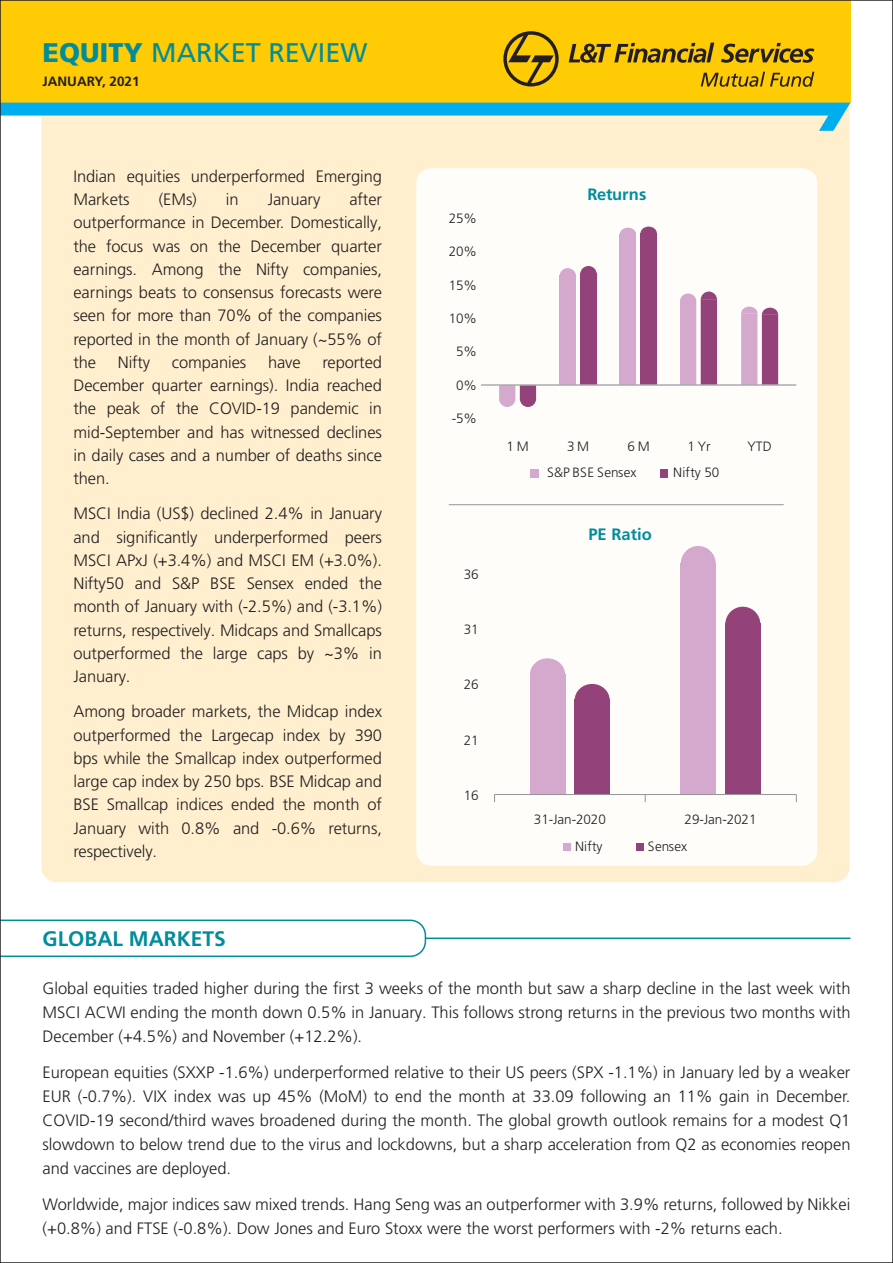
<style>
.page{position:relative;width:893px;height:1263px;background:#fff}
.page>*{position:absolute;margin:0;border:0;box-sizing:border-box;transform-origin:0 0}
.t1{font:27px "Frutiger LT Pro";color:#008d9b}
.t2{font:700 21px "Frutiger LT Pro";color:#008d9b}
.t3{font:300 16.5px/23.2px "Frutiger LT Pro";letter-spacing:-.005em;color:#231f20;text-align:justify}
.t4{font:700 16.5px "Frutiger LT Pro";color:#008d9b}
.t5{font:300 13.5px "Frutiger LT Pro";letter-spacing:-.005em;color:#231f20}
.t6{font:700 13.5px "Frutiger LT Pro";color:#231f20}
.t7{font:300 13.5px "Frutiger LT Pro";letter-spacing:.02em;color:#231f20}
.s1{font-weight:900}
</style>
<div class="page">
<svg style="left:3px;top:919px;width:424px;height:39px"></svg>
<div style="left:41px;top:13px;width:808px;height:869px;background:#ffefcf;border-radius:15px"></div>
<div style="left:0;top:0;width:850px;height:103px;background:#ffcb05"></div>
<svg style="left:3px;top:103px;width:847px;height:28px"></svg>
<svg style="left:503px;top:31px;width:56px;height:55px"></svg>
<svg style="left:701px;top:72px;width:113px;height:15px"></svg>
<svg style="left:569px;top:43px;width:145px;height:20px"></svg>
<svg style="left:721px;top:43px;width:93px;height:20px"></svg>
<hr style="left:425px;top:937px;width:425px;height:2px;background:#008d9b">
<div style="left:416px;top:168px;width:401px;height:698px;background:#fff;border-radius:15px"></div>
<div style="left:531px;top:469px;width:8px;height:8px;background:#d5a8ce"></div>
<div style="left:660px;top:469px;width:8px;height:8px;background:#94437a"></div>
<div style="left:636px;top:843px;width:8px;height:7px;background:#94437a"></div>
<div style="left:564px;top:843px;width:7px;height:7px;background:#d5a8ce"></div>
<hr style="left:449px;top:504px;width:335px;height:1px;background:#939598">
<div style="left:530px;top:674px;width:35px;height:120px;background:#d5a8ce"></div>
<div style="left:575px;top:699px;width:35px;height:95px;background:#94437a"></div>
<div style="left:681px;top:563px;width:35px;height:231px;background:#d5a8ce"></div>
<hr style="left:495px;top:794px;width:301px;height:1px;background:#939598">
<svg style="left:575px;top:684px;width:35px;height:15px"></svg>
<svg style="left:530px;top:658px;width:35px;height:16px"></svg>
<div style="left:725px;top:623px;width:35px;height:171px;background:#94437a"></div>
<svg style="left:725px;top:607px;width:35px;height:16px"></svg>
<svg style="left:681px;top:546px;width:35px;height:17px"></svg>
<svg style="left:499px;top:386px;width:37px;height:21px"></svg>
<div style="left:560px;top:276px;width:16px;height:109px;background:#d5a8ce"></div>
<div style="left:580px;top:274px;width:17px;height:111px;background:#94437a"></div>
<svg style="left:560px;top:266px;width:37px;height:10px"></svg>
<svg style="left:680px;top:292px;width:37px;height:93px;background:#be88af"></svg>
<svg style="left:741px;top:307px;width:37px;height:78px;background:#bf89b0"></svg>
<div style="left:620px;top:234px;width:16px;height:151px;background:#d5a8ce"></div>
<div style="left:640px;top:233px;width:17px;height:152px;background:#94437a"></div>
<svg style="left:620px;top:227px;width:37px;height:7px"></svg>
<hr style="left:481px;top:385px;width:315px;height:1px;background:#939598">
<h1 class="t1" style="left:43px;top:37px;width:326px"><span class="s1">EQUITY</span> MARKET REVIEW</h1>
<p class="t6" style="left:43px;top:73px;width:99px">JANUARY, 2021</p>
<p class="t3" style="left:73px;top:165px;width:310px">Indian equities underperformed Emerging<br>Markets</p>
<p class="t3" style="left:73px;top:188px;width:310px;text-indent:276px">after outperformance in December. Domestically, the focus was on the December quarter earnings. Among the Nifty companies, earnings beats to consensus forecasts were seen for more than 70% of the companies reported in the month of January (~55% of the</p>
<p class="t3" style="left:159px;top:188px;width:40px">(EMs)</p>
<p class="t3" style="left:226px;top:188px;width:14px">in</p>
<p class="t3" style="left:268px;top:188px;width:54px">January</p>
<p class="t3" style="left:118px;top:351px;width:34px">Nifty</p>
<p class="t3" style="left:172px;top:351px;width:76px">companies</p>
<p class="t3" style="left:268px;top:351px;width:34px">have</p>
<p class="t3" style="left:73px;top:351px;width:310px;text-indent:249px">reported December quarter earnings). India reached the peak of the COVID-19 pandemic in mid-September and has witnessed declines in daily cases and a number of deaths since then.</p>
<p class="t3" style="left:73px;top:502px;width:310px">MSCI India (US$) declined 2.4% in January and significantly underperformed peers MSCI APxJ (+3.4%) and MSCI EM (+3.0%).<br>Nifty50 and S&amp;P BSE Sensex ended the month of January with (-2.5%) and (-3.1%) returns, respectively. Midcaps and Smallcaps outperformed the large caps by ~3% in January.</p>
<p class="t3" style="left:73px;top:700px;width:310px">Among broader markets, the Midcap index outperformed the Largecap index by 390 bps while the Smallcap index outperformed large cap index by 250 bps. BSE Midcap and BSE Smallcap indices ended the month of January with 0.8% and -0.6% returns, respectively.</p>
<p class="t2" style="left:43px;top:926px;width:185px">GLOBAL MARKETS</p>
<p class="t5" style="left:449px;top:210px;width:30px">25%</p>
<p class="t5" style="left:449px;top:243px;width:30px">20%</p>
<p class="t5" style="left:449px;top:277px;width:30px">15%</p>
<p class="t5" style="left:449px;top:310px;width:30px">10%</p>
<p class="t5" style="left:456px;top:344px;width:22px">5%</p>
<p class="t5" style="left:456px;top:377px;width:22px">0%</p>
<p class="t5" style="left:452px;top:411px;width:27px">-5%</p>
<p class="t5" style="left:464px;top:566px;width:16px">36</p>
<p class="t5" style="left:464px;top:622px;width:16px">31</p>
<p class="t5" style="left:464px;top:677px;width:16px">26</p>
<p class="t5" style="left:464px;top:732px;width:16px">21</p>
<p class="t5" style="left:464px;top:787px;width:16px">16</p>
<p class="t4" style="left:587px;top:185px;width:60px">Returns</p>
<p class="t5" style="left:506px;top:438px;width:24px">1M</p>
<p class="t5" style="left:567px;top:438px;width:24px">3M</p>
<p class="t5" style="left:628px;top:438px;width:24px">6M</p>
<p class="t5" style="left:688px;top:438px;width:25px">1Yr</p>
<p class="t5" style="left:748px;top:438px;width:26px">YTD</p>
<p class="t7" style="left:547px;top:465px;width:91px">S&amp;P BSE Sensex</p>
<p class="t5" style="left:673px;top:465px;width:48px">Nifty 50</p>
<p class="t4" style="left:588px;top:525px;width:65px">PE Ratio</p>
<p class="t5" style="left:534px;top:811px;width:73px">31-Jan-2020</p>
<p class="t5" style="left:685px;top:811px;width:73px">29-Jan-2021</p>
<p class="t5" style="left:575px;top:839px;width:29px">Nifty</p>
<p class="t5" style="left:648px;top:839px;width:41px">Sensex</p>
<p class="t3" style="left:43px;top:977px;width:810px;line-height:24px">Global equities traded higher during the first 3 weeks of the month but saw a sharp decline in the last week with MSCI ACWI ending the month down 0.5% in January. This follows strong returns in the previous two months with December (+4.5%) and November (+12.2%).</p>
<p class="t3" style="left:43px;top:1061px;width:809px;line-height:24px">European equities (SXXP -1.6%) underperformed relative to their US peers (SPX -1.1%) in January led by a weaker EUR (-0.7%). VIX index was up 45% (MoM) to end the month at 33.09 following an 11% gain in December.<br>COVID-19 second/third waves broadened during the month. The global growth outlook remains for a modest Q1 slowdown to below trend due to the virus and lockdowns, but a sharp acceleration from Q2 as economies reopen and vaccines are deployed.</p>
<p class="t3" style="left:43px;top:1193px;width:809px;line-height:24px">Worldwide, major indices saw mixed trends. Hang Seng was an outperformer with 3.9% returns, followed by Nikkei (+0.8%) and FTSE (-0.8%). Dow Jones and Euro Stoxx were the worst performers with -2% returns each.</p>
</div>
